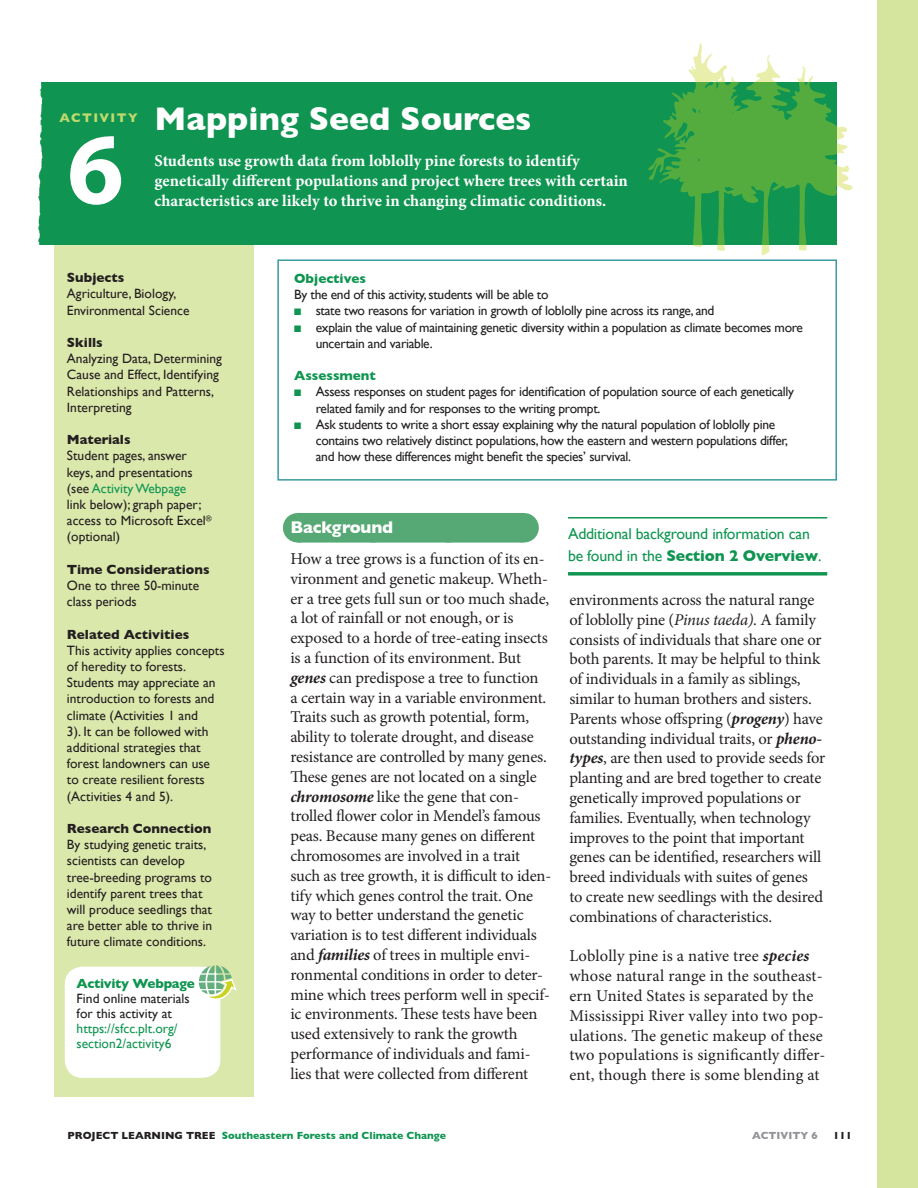
<style>
.page{position:relative;width:918px;height:1188px;background:#fff}
.page>*{position:absolute;margin:0;border:0;box-sizing:border-box;transform-origin:0 0}
.t1{font:700 102.15px "Myriad Pro";color:#fff}
.t2{font:700 33.45px "Gill Sans";color:#fff}
.HEADER__REVERSE_GREE{font:700 17.25px "Gill Sans";letter-spacing:-.01em;color:#fff}
.t3{font:16.5px/19.8px "Minion Pro";letter-spacing:-.01em;color:#231f20}
.t4{font:16.5px/19.8px "Minion Pro";letter-spacing:.01em;color:#231f20}
.Body_Intro{font:700 16.5px/19.8px "Minion Pro";color:#fff}
.NEW{font:15.75px/21.3px "Gill Sans";letter-spacing:-.01em;color:#0f9551}
.Body{font:13.5px/16.2px "Gill Sans";color:#231f20}
.Body-2{font:13.5px/16.2px "Gill Sans";letter-spacing:-.02em;color:#231f20}
.Subhead{font:700 13.5px "Gill Sans";color:#231f20}
.Green_Bullets{font:13.5px "Gill Sans";letter-spacing:-.02em;color:#231f20}
.Objectives_Assements{font:700 13.5px "Gill Sans";color:#0f9551}
.t5{font:700 12.75px "Gill Sans";letter-spacing:.11em;color:#c1da6e}
.Activity_Heading_2{font:700 10.5px "Gill Sans";color:#0f9551}
.Activity_Heading_2-2{font:700 10.5px "Gill Sans";color:#919396}
.Activity_Heading_2-3{font:700 10.5px "Gill Sans";color:#231f20}
.s1{color:#0f9551}
.s2{font-weight:700;color:#0f9551}
.s3{font-weight:700;font-style:italic}
.s4{font-weight:700}
.s5{font-style:italic}
.s6{color:#231f20}
</style>
<div class="page">
<div style="left:54px;top:211px;width:200px;height:886px;background:#dbe8ac"></div>
<div style="left:38px;top:82px;width:610px;height:162px;background:#0f9551"></div>
<svg style="left:648px;top:43px;width:205px;height:213px"></svg>
<div style="left:277px;top:259px;width:560px;height:222px;border:2px solid #3a9ba0"></div>
<div style="left:298px;top:513px;width:225px;height:30px;background:#56a974"></div>
<svg style="left:373px;top:542px;width:113px;height:1px"></svg>
<hr style="left:523px;top:513px;width:1px;height:30px;background:#56a974">
<hr style="left:568px;top:517px;width:259px;height:2px;background:#0f9551">
<svg style="left:568px;top:572px;width:259px;height:4px"></svg>
<div style="left:65px;top:967px;width:155px;height:111px;background:#fff;border-radius:18px"></div>
<svg style="left:199px;top:965px;width:38px;height:39px"></svg>
<div style="left:878px;top:0;width:40px;height:1188px;background:#d5e59d"></div>
<p class="t5" style="left:59px;top:110px;width:80px">ACTIVITY</p>
<p class="t1" style="left:67px;top:103px;width:58px">6</p>
<p class="t2" style="left:154px;top:99px;width:378px">Mapping Seed Sources</p>
<p class="Body_Intro" style="left:154px;top:151px;width:475px">Students use growth data from loblolly pine forests to identify genetically different populations and project where trees with certain characteristics are likely to thrive in changing climatic conditions.</p>
<p class="Subhead" style="left:67px;top:270px;width:59px">Subjects</p>
<p class="Body" style="left:67px;top:286px;width:124px">Agriculture, Biology,<br>Environmental Science</p>
<p class="Subhead" style="left:67px;top:335px;width:37px">Skills</p>
<p class="Body" style="left:67px;top:350px;width:157px">Analyzing Data, Determining<br>Cause and Effect, Identifying<br>Relationships and Patterns,<br>Interpreting</p>
<p class="Subhead" style="left:67px;top:432px;width:65px">Materials</p>
<p class="Body" style="left:67px;top:448px;width:146px">Student pages, answer keys, and presentations (see <span class="s1">Activity Webpage<br></span>link below); graph paper; access to Microsoft Excel<sup>® </sup>(optional)</p>
<p class="Subhead" style="left:67px;top:561px;width:144px">Time Considerations</p>
<p class="Body" style="left:67px;top:577px;width:134px">One to three 50-minute class periods</p>
<p class="Subhead" style="left:67px;top:626px;width:124px">Related Activities</p>
<p class="Body" style="left:67px;top:642px;width:159px">This activity applies concepts of heredity to forests.<br>Students may appreciate an introduction to forests and climate (Activities 1 and<br>3). It can be followed with additional strategies that forest landowners can use to create resilient forests (Activities 4 and 5).</p>
<p class="Subhead" style="left:67px;top:821px;width:146px">Research Connection</p>
<p class="Body" style="left:67px;top:836px;width:147px">By studying genetic traits, scientists can develop tree-breeding programs to identify parent trees that will produce seedlings that are better able to thrive in future climate conditions.</p>
<p class="Body" style="left:77px;top:975px;width:120px;line-height:15.1px"><span class="s2">Activity Webpage<br></span>Find online materials for this activity at <span class="s1">https://sfcc.plt.org</span><span class="s1">/ section2/activity6</span></p>
<p class="Objectives_Assements" style="left:294px;top:270px;width:73px">Objectives</p>
<p class="Green_Bullets" style="left:294px;top:287px;width:256px">By the end of this activity, students will be able to</p>
<p class="Body-2" style="left:294px;top:303px;width:422px"><span class="s1">■</span> state two reasons for variation in growth of loblolly pine across its range, and</p>
<p class="Body-2" style="left:316px;top:319px;width:489px;text-indent:-22px"><span class="s1">■</span> explain the value of maintaining genetic diversity within a population as climate becomes more uncertain and variable.</p>
<p class="Objectives_Assements" style="left:294px;top:368px;width:83px">Assessment</p>
<p class="Body-2" style="left:316px;top:384px;width:480px;text-indent:-22px"><span class="s1">■</span> Assess responses on student pages for identification of population source of each genetically related family and for responses to the writing prompt.</p>
<p class="Body-2" style="left:316px;top:416px;width:474px;text-indent:-22px"><span class="s1">■</span> Ask students to write a short essay explaining why the natural population of loblolly pine contains two relatively distinct populations, how the eastern and western populations differ, and how these differences might benefit the species’ survival.</p>
<p class="HEADER__REVERSE_GREE" style="left:290px;top:518px;width:104px">Background</p>
<p class="t3" style="left:290px;top:549px;width:262px">How a tree grows is a function of its en&shy;vironment and genetic makeup. Wheth&shy;er a tree gets full sun or too much shade, a lot of rainfall or not enough, or is exposed to a horde of tree-eating insects is a function of its environment. But <span class="s3">genes</span> can predispose a tree to function<br>a certain way in a variable environment.<br>Traits such as growth potential, form, ability to tolerate drought, and disease resistance are controlled by many genes.<br>These genes are not located on a single <span class="s3">chromosome</span> like the gene that con&shy;trolled flower color in Mendel’s famous peas. Because many genes on different chromosomes are involved in a trait such as tree growth, it is difficult to iden&shy;tify which genes control the trait. One way to better understand the genetic variation is to test different individuals and <span class="s3">families</span> of trees in multiple envi&shy;ronmental conditions in order to deter&shy;mine which trees perform well in specif&shy;ic environments. These tests have been used extensively to rank the growth performance of individuals and fami&shy;lies that were collected from different</p>
<p class="NEW" style="left:568px;top:523px;width:255px">Additional background information can be found in the <span class="s4">Section 2 Overview</span>.</p>
<p class="t3" style="left:569px;top:590px;width:257px">environments across the natural range of loblolly pine (<span class="s5">Pinus taeda)</span>. A family consists of individuals that share one or both parents. It may be helpful to think of individuals in a family as siblings, similar to human brothers and sisters.<br>Parents whose offspring (<span class="s3">progeny</span>) have outstanding individual traits, or <span class="s3">pheno&shy;types</span>, are then used to provide seeds for planting and are bred together to create genetically improved populations or families. Eventually, when technology improves to the point that important genes can be identified, researchers will breed individuals with suites of genes<br>to create new seedlings with the desired combinations of characteristics.</p>
<p class="t4" style="left:569px;top:946px;width:257px">Loblolly pine is a native tree <span class="s3">species </span>whose natural range in the southeast&shy;ern United States is separated by the Mississippi River valley into two pop&shy;ulations. The genetic makeup of these two populations is significantly differ&shy;ent, though there is some blending at</p>
<p class="Activity_Heading_2" style="left:68px;top:1129px;width:380px"><span class="s6">PROJECT LEARNING TREE</span> Southeastern Forests and Climate Change</p>
<p class="Activity_Heading_2-2" style="left:752px;top:1129px;width:67px">ACTIVITY 6</p>
<p class="Activity_Heading_2-3" style="left:833px;top:1129px;width:20px">111</p>
</div>
